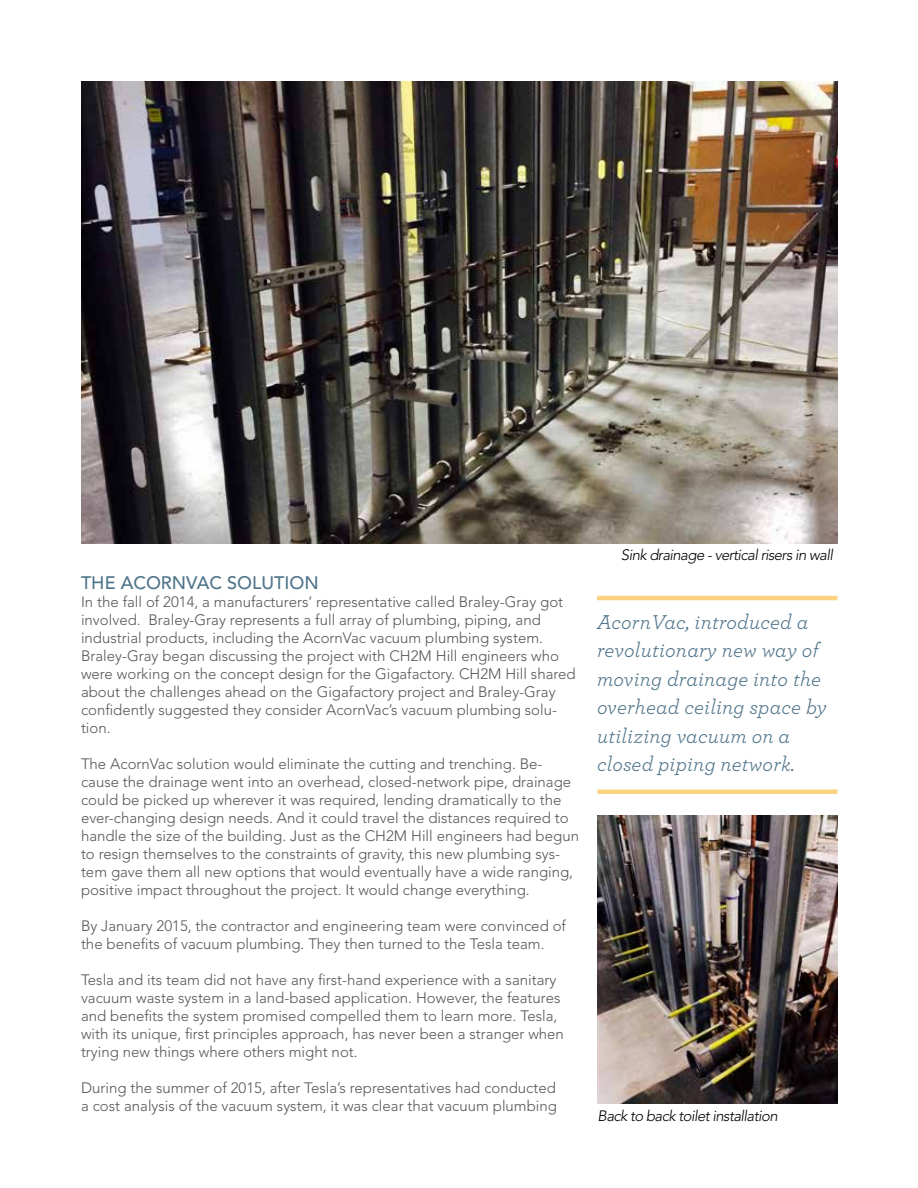
<style>
.page{position:relative;width:918px;height:1188px;background:#fff}
.page>*{position:absolute;margin:0;border:0;box-sizing:border-box;transform-origin:0 0}
.t1{font:21px/28.5px "Archer Book LF Italic";letter-spacing:.01em;color:#50748a}
.t2{font:500 18px "Avenir";color:#50748a}
.t3{font:300 15px/18px "Avenir";color:#55565a}
.t4{font:italic 300 15px "Avenir";letter-spacing:-.04em;color:#000}
</style>
<div class="page">
<hr style="left:597px;top:596px;width:241px;height:4px;background:#fbd380">
<div style="left:598px;top:789px;width:240px;height:5px;background:#fbd380"></div>
<img style="left:598px;top:815px;width:240px;height:288px">
<img style="left:81px;top:81px;width:757px;height:462px">
<p class="t2" style="left:81px;top:573px;width:239px">THE ACORNVAC SOLUTION</p>
<p class="t3" style="left:81px;top:593px;width:496px">In the fall of 2014, a manufacturers’ representative called Braley-Gray got involved. Braley-Gray represents a full array of plumbing, piping, and industrial products, including the AcornVac vacuum plumbing system.<br>Braley-Gray began discussing the project with CH2M Hill engineers who were working on the concept design for the Gigafactory. CH2M Hill shared about the challenges ahead on the Gigafactory project and Braley-Gray confidently suggested they consider AcornVac’s vacuum plumbing solu&shy;tion.</p>
<p class="t3" style="left:81px;top:755px;width:500px">The AcornVac solution would eliminate the cutting and trenching. Be&shy;cause the drainage went into an overhead, closed-network pipe, drainage could be picked up wherever it was required, lending dramatically to the ever-changing design needs. And it could travel the distances required to handle the size of the building. Just as the CH2M Hill engineers had begun to resign themselves to the constraints of gravity, this new plumbing sys&shy;tem gave them all new options that would eventually have a wide ranging, positive impact throughout the project. It would change everything.</p>
<p class="t3" style="left:81px;top:917px;width:487px">By January 2015, the contractor and engineering team were convinced of the benefits of vacuum plumbing. They then turned to the Tesla team.</p>
<p class="t3" style="left:81px;top:971px;width:484px">Tesla and its team did not have any first-hand experience with a sanitary vacuum waste system in a land-based application. However, the features and benefits the system promised compelled them to learn more. Tesla, with its unique, first principles approach, has never been a stranger when trying new things where others might not.</p>
<p class="t3" style="left:81px;top:1079px;width:478px">During the summer of 2015, after Tesla’s representatives had conducted a cost analysis of the vacuum system, it was clear that vacuum plumbing</p>
<p class="t4" style="left:621px;top:546px;width:213px">Sink drainage - vertical risers in wall</p>
<h1 class="t1" style="left:597px;top:607px;width:231px">AcornVac, introduced a revolutionary new way of moving drainage into the overhead ceiling space by utilizing vacuum on a closed piping network.</h1>
<p class="t4" style="left:598px;top:1107px;width:182px">Back to back toilet installation</p>
</div>
